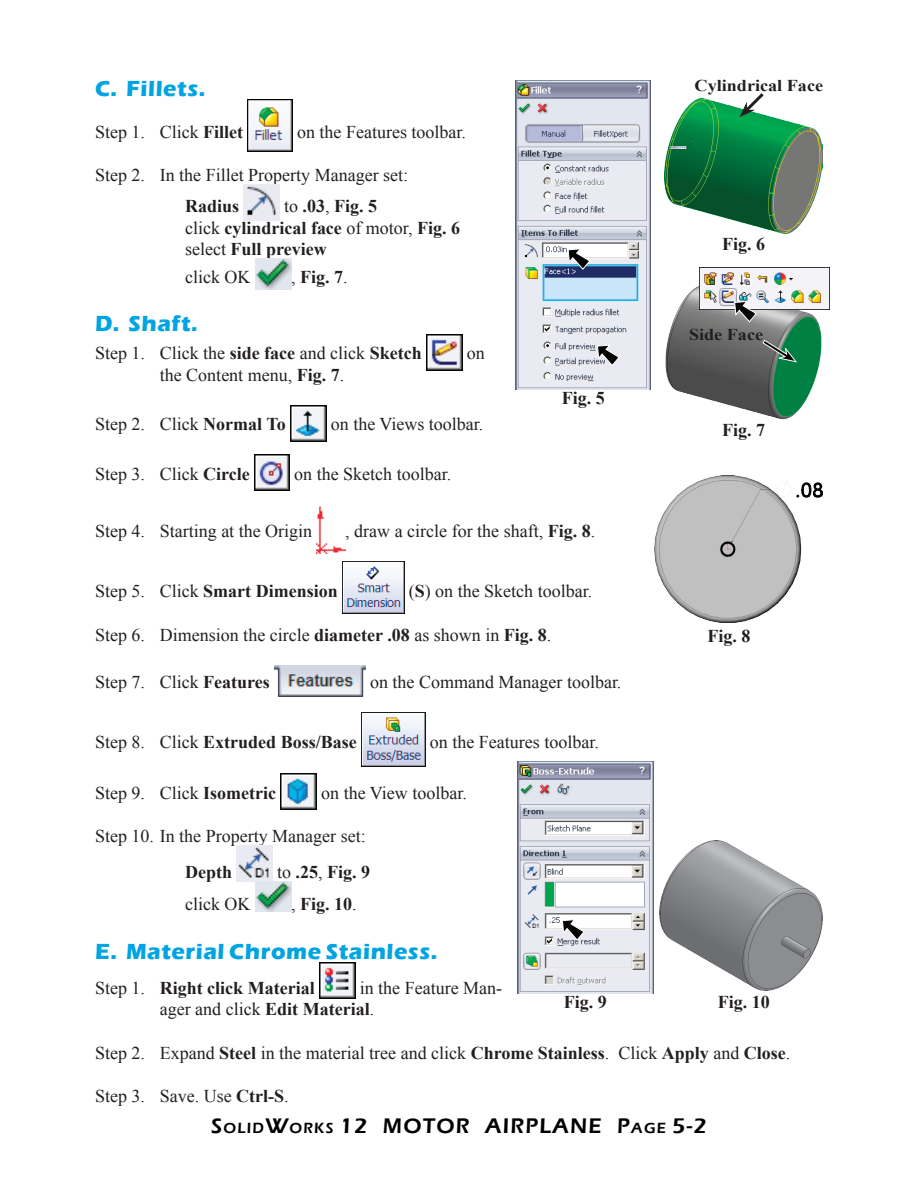
<style>
.page{position:relative;width:918px;height:1188px;background:#fff}
.page>*{position:absolute;margin:0;border:0;box-sizing:border-box;transform-origin:0 0}
.t1{font:700 22.5px "Eras ITC";letter-spacing:.025em;color:#00a4e2}
.t2{font:600 21.75px "Eras ITC";letter-spacing:.055em;color:#000}
.t3{font:18px/21.6px "Times New Roman";color:#231f20}
.t4{font:700 18px/21.6px "Times New Roman";color:#231f20}
.t5{font:700 16.5px "Times New Roman";color:#231f20;scale:1.1 1}
.s1{font-weight:700}
.s2{font-weight:400}
.s3{font-size:15.15px}
</style>
<div class="page">
<img style="left:248px;top:100px;width:45px;height:52px">
<img style="left:244px;top:185px;width:36px;height:36px">
<img style="left:255px;top:259px;width:36px;height:30px">
<img style="left:426px;top:335px;width:36px;height:36px">
<img style="left:290px;top:406px;width:36px;height:36px">
<img style="left:254px;top:455px;width:36px;height:35px">
<img style="left:317px;top:506px;width:28px;height:47px">
<img style="left:342px;top:562px;width:62px;height:52px">
<img style="left:274px;top:666px;width:92px;height:31px">
<img style="left:361px;top:713px;width:64px;height:53px">
<img style="left:281px;top:773px;width:36px;height:36px">
<img style="left:237px;top:846px;width:36px;height:36px">
<img style="left:255px;top:881px;width:36px;height:31px">
<img style="left:319px;top:962px;width:36px;height:36px">
<img style="left:654px;top:476px;width:169px;height:146px">
<img style="left:516px;top:81px;width:135px;height:308px">
<svg style="left:568px;top:248px;width:22px;height:22px"></svg>
<svg style="left:597px;top:345px;width:23px;height:21px"></svg>
<img style="left:665px;top:99px;width:158px;height:135px">
<svg style="left:740px;top:93px;width:27px;height:24px"></svg>
<img style="left:665px;top:286px;width:158px;height:134px">
<img style="left:699px;top:268px;width:130px;height:41px">
<svg style="left:734px;top:301px;width:23px;height:21px"></svg>
<svg style="left:762px;top:339px;width:35px;height:24px"></svg>
<img style="left:518px;top:762px;width:135px;height:231px">
<svg style="left:562px;top:919px;width:23px;height:22px"></svg>
<img style="left:660px;top:840px;width:163px;height:150px">
<p class="t1" style="left:95px;top:76px;width:112px">C. Fillets.</p>
<p class="t3" style="left:95px;top:121px;width:150px">Step 1. Click <span class="s1">Fillet</span></p>
<p class="t3" style="left:297px;top:121px;width:170px">on the Features toolbar.</p>
<p class="t3" style="left:95px;top:164px;width:315px">Step 2. In the Fillet Property Manager set:</p>
<p class="t4" style="left:185px;top:195px;width:56px">Radius</p>
<p class="t4" style="left:185px;top:195px;width:277px;text-indent:99px"><span class="s2">to</span> .03<span class="s2">,</span> Fig. 5<br><span class="s2">click</span> cylindrical face <span class="s2">of motor,</span> Fig. 6 <span class="s2">select</span> Full preview</p>
<p class="t3" style="left:185px;top:266px;width:67px">click OK</p>
<p class="t4" style="left:291px;top:265px;width:58px"><span class="s2">,</span> Fig. 7<span class="s2">.</span></p>
<p class="t1" style="left:95px;top:311px;width:104px">D. Shaft.</p>
<p class="t3" style="left:95px;top:342px;width:328px">Step 1. Click the <span class="s1">side face</span> and click <span class="s1">Sketch</span></p>
<p class="t3" style="left:467px;top:342px;width:19px">on</p>
<p class="t3" style="left:160px;top:363px;width:186px">the Content menu, <span class="s1">Fig. 7</span>.</p>
<p class="t3" style="left:95px;top:413px;width:192px">Step 2. Click <span class="s1">Normal To</span></p>
<p class="t3" style="left:331px;top:413px;width:154px">on the Views toolbar.</p>
<p class="t3" style="left:95px;top:463px;width:156px">Step 3. Click <span class="s1">Circle</span></p>
<p class="t3" style="left:294px;top:463px;width:158px">on the Sketch toolbar.</p>
<p class="t4" style="left:562px;top:387px;width:45px">Fig. 5</p>
<p class="t3" style="left:95px;top:520px;width:219px">Step 4. Starting at the Origin</p>
<p class="t3" style="left:345px;top:520px;width:251px">, draw a circle for the shaft, <span class="s1">Fig. 8</span>.</p>
<p class="t4" style="left:95px;top:580px;width:244px"><span class="s2">Step 5. Click</span> Smart Dimension</p>
<p class="t3" style="left:409px;top:580px;width:185px">(<span class="s1">S</span>) on the Sketch toolbar.</p>
<p class="t3" style="left:95px;top:623px;width:458px">Step 6. Dimension the circle <span class="s1">diameter .08</span> as shown in <span class="s1">Fig. 8</span>.</p>
<p class="t3" style="left:95px;top:670px;width:176px">Step 7. Click <span class="s1">Features</span></p>
<p class="t3" style="left:370px;top:670px;width:253px">on the Command Manager toolbar.</p>
<p class="t5" style="left:695px;top:74px;width:118px">Cylindrical Face</p>
<p class="t4" style="left:722px;top:232px;width:45px">Fig. 6</p>
<p class="t5" style="left:689px;top:323px;width:69px">Side Face</p>
<p class="t4" style="left:722px;top:418px;width:45px">Fig. 7</p>
<p class="t4" style="left:707px;top:625px;width:45px">Fig. 8</p>
<p class="t4" style="left:95px;top:731px;width:263px"><span class="s2">Step 8. Click</span> Extruded Boss/Base</p>
<p class="t3" style="left:430px;top:731px;width:170px">on the Features toolbar.</p>
<p class="t3" style="left:95px;top:782px;width:183px">Step 9. Click <span class="s1">Isometric</span></p>
<p class="t3" style="left:321px;top:782px;width:147px">on the View toolbar.</p>
<p class="t3" style="left:95px;top:825px;width:272px">Step 10. In the Property Manager set:</p>
<p class="t4" style="left:185px;top:861px;width:48px">Depth</p>
<p class="t4" style="left:277px;top:861px;width:95px"><span class="s2">to</span> .25<span class="s2">,</span> Fig. 9</p>
<p class="t3" style="left:185px;top:893px;width:67px">click OK</p>
<p class="t4" style="left:291px;top:893px;width:67px"><span class="s2">,</span> Fig. 10<span class="s2">.</span></p>
<p class="t1" style="left:95px;top:938px;width:344px">E. Material Chrome Stainless.</p>
<p class="t4" style="left:95px;top:977px;width:221px"><span class="s2">Step 1.</span> Right click Material</p>
<p class="t3" style="left:160px;top:977px;width:344px;text-indent:200px">in the Feature Man&shy;ager and click <span class="s1">Edit Material</span>.</p>
<p class="t3" style="left:95px;top:1042px;width:697px">Step 2. Expand <span class="s1">Steel</span> in the material tree and click <span class="s1">Chrome Stainless</span>. Click <span class="s1">Apply</span> and <span class="s1">Close</span>.</p>
<p class="t3" style="left:95px;top:1085px;width:195px">Step 3. Save. Use <span class="s1">Ctrl-S</span>.</p>
<p class="t4" style="left:718px;top:991px;width:54px">Fig. 10</p>
<p class="t4" style="left:564px;top:991px;width:45px">Fig. 9</p>
<p class="t2" style="left:211px;top:1114px;width:243px">S<span class="s3">OLID</span>W<span class="s3">ORKS</span> 12 MOTOR</p>
<p class="t2" style="left:485px;top:1114px;width:223px">AIRPLANE P<span class="s3">AGE</span> 5-2</p>
</div>
